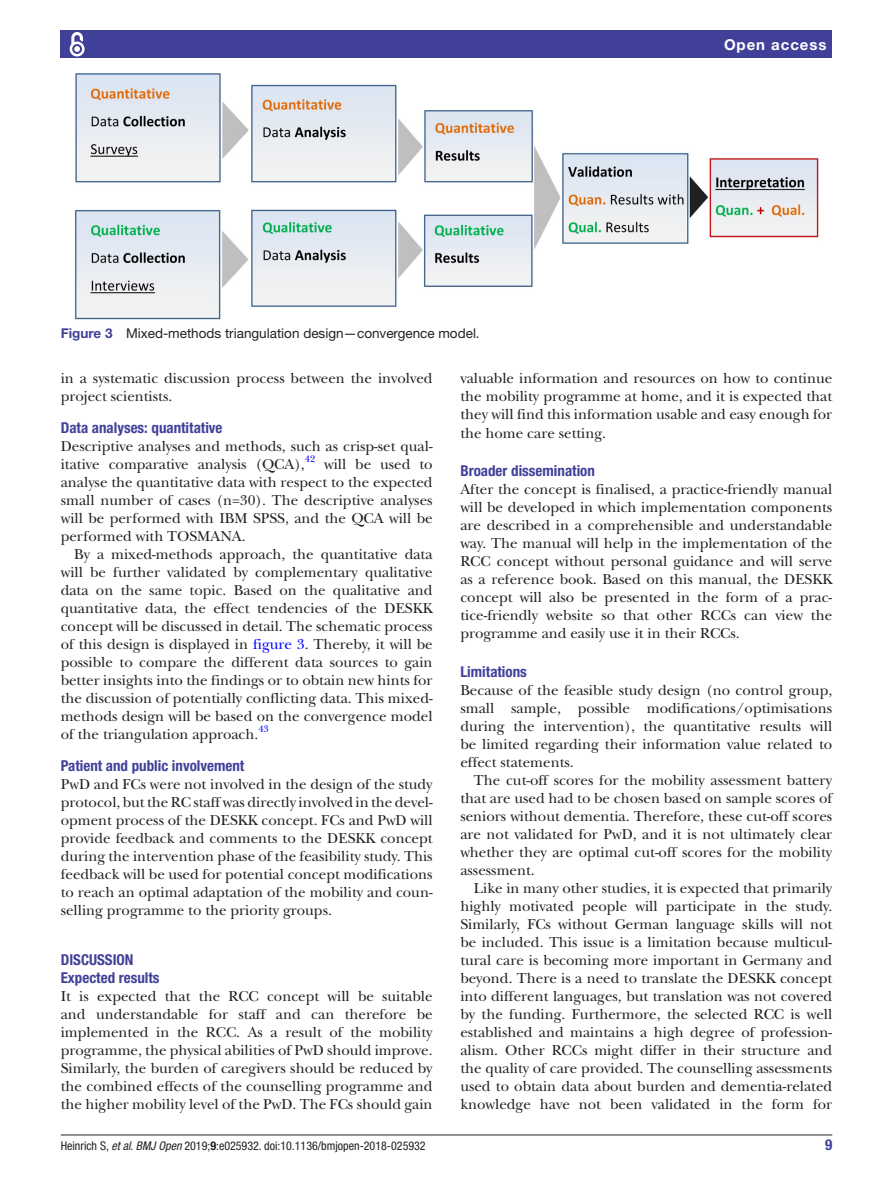
<style>
.page{position:relative;width:893px;height:1191px;background:#fff}
.page>*{position:absolute;margin:0;border:0;box-sizing:border-box;transform-origin:0 0}
.t1{font:15px/18px "New Baskerville";color:#231f20;text-align:justify}
.t2{font:700 condensed 15px/18px "Helvetica Neue LT Std";color:#414099}
.t3{font:700 15px "Helvetica Neue LT Std";letter-spacing:.065em;color:#fff}
.t4{font:13.5px "Helvetica Neue LT Std";color:#231f20}
.t5{font:condensed 12px "Helvetica Neue LT Std";color:#231f20}
.t6{font:9.9px "New Baskerville";color:#00f}
.s1{font-weight:700;color:#414099}
.s2{color:#00f}
.s3{font-style:italic}
.s4{font-weight:700}
</style>
<div class="page">
<hr style="left:61px;top:1134px;width:771px;height:1px;background:#231f20">
<div style="left:61px;top:31px;width:771px;height:27px;background:#414099"></div>
<svg style="left:69px;top:32px;width:16px;height:25px"></svg>
<img style="left:74px;top:73px;width:745px;height:247px">
<p class="t4" style="left:61px;top:325px;width:420px"><span class="s1">Figure 3</span> Mixed-methods triangulation design—convergence model.</p>
<p class="t3" style="left:724px;top:35px;width:104px">Open access</p>
<p class="t1" style="left:61px;top:370px;width:373px">in a systematic discussion process between the involved project scientists.</p>
<p class="t2" style="left:61px;top:418px;width:163px">Data analyses: quantitative</p>
<p class="t1" style="left:61px;top:437px;width:373px">Descriptive analyses and methods, such as crisp-set qual&shy;itative comparative analysis (QCA),<sup>42</sup></p>
<p class="t1" style="left:61px;top:455px;width:373px;text-indent:263px">will be used to analyse the quantitative data with respect to the expected small number of cases (n=30). The descriptive analyses will be performed with IBM SPSS, and the QCA will be performed with TOSMANA.</p>
<p class="t1" style="left:61px;top:545px;width:373px;text-indent:13px">By a mixed-methods approach, the quantitative data will be further validated by complementary qualitative data on the same topic. Based on the qualitative and quantitative data, the effect tendencies of the DESKK concept will be discussed in detail. The schematic process of this design is displayed in <span class="s2">figure 3</span>. Thereby, it will be possible to compare the different data sources to gain better insights into the findings or to obtain new hints for the discussion of potentially conflicting data. This mixed&shy;methods design will be based on the convergence model of the triangulation approach.</p>
<p class="t6" style="left:258px;top:723px;width:12px">43</p>
<p class="t2" style="left:61px;top:756px;width:185px">Patient and public involvement</p>
<p class="t1" style="left:61px;top:775px;width:373px">PwD and FCs were not involved in the design of the study protocol, but the RC staff was directly involved in the devel&shy;opment process of the DESKK concept. FCs and PwD will provide feedback and comments to the DESKK concept during the intervention phase of the feasibility study. This feedback will be used for potential concept modifications to reach an optimal adaptation of the mobility and coun&shy;selling programme to the priority groups.</p>
<p class="t2" style="left:61px;top:950px;width:100px">Discussion<br>Expected results</p>
<p class="t1" style="left:61px;top:987px;width:373px">It is expected that the RCC concept will be suitable and understandable for staff and can therefore be implemented in the RCC. As a result of the mobility programme, the physical abilities of PwD should improve.<br>Similarly, the burden of caregivers should be reduced by the combined effects of the counselling programme and the higher mobility level of the PwD. The FCs should gain</p>
<p class="t1" style="left:460px;top:370px;width:373px">valuable information and resources on how to continue the mobility programme at home, and it is expected that they will find this information usable and easy enough for the home care setting.</p>
<p class="t2" style="left:460px;top:462px;width:136px">Broader dissemination</p>
<p class="t1" style="left:460px;top:480px;width:373px">After the concept is finalised, a practice-friendly manual will be developed in which implementation components are described in a comprehensible and understandable way. The manual will help in the implementation of the RCC concept without personal guidance and will serve as a reference book. Based on this manual, the DESKK concept will also be presented in the form of a prac&shy;tice-friendly website so that other RCCs can view the programme and easily use it in their RCCs.</p>
<p class="t2" style="left:460px;top:662px;width:68px">Limitations</p>
<p class="t1" style="left:460px;top:681px;width:373px">Because of the feasible study design (no control group, small sample, possible modifications/optimisations during the intervention), the quantitative results will be limited regarding their information value related to effect statements.</p>
<p class="t1" style="left:460px;top:771px;width:373px;text-indent:13px">The cut-off scores for the mobility assessment battery that are used had to be chosen based on sample scores of seniors without dementia. Therefore, these cut-off scores are not validated for PwD, and it is not ultimately clear whether they are optimal cut-off scores for the mobility assessment.</p>
<p class="t1" style="left:460px;top:879px;width:373px;text-indent:13px">Like in many other studies, it is expected that primarily highly motivated people will participate in the study.<br>Similarly, FCs without German language skills will not be included. This issue is a limitation because multicul&shy;tural care is becoming more important in Germany and beyond. There is a need to translate the DESKK concept into different languages, but translation was not covered by the funding. Furthermore, the selected RCC is well established and maintains a high degree of profession&shy;alism. Other RCCs might differ in their structure and the quality of care provided. The counselling assessments used to obtain data about burden and dementia-related knowledge have not been validated in the form for</p>
<p class="t5" style="left:61px;top:1138px;width:366px">Heinrich S, <span class="s3">et al</span>. <span class="s3">BMJ Open</span> 2019;<span class="s4">9</span>:e025932. doi:10.1136/bmjopen-2018-025932</p>
<p class="t2" style="left:825px;top:1135px;width:9px">9</p>
</div>
